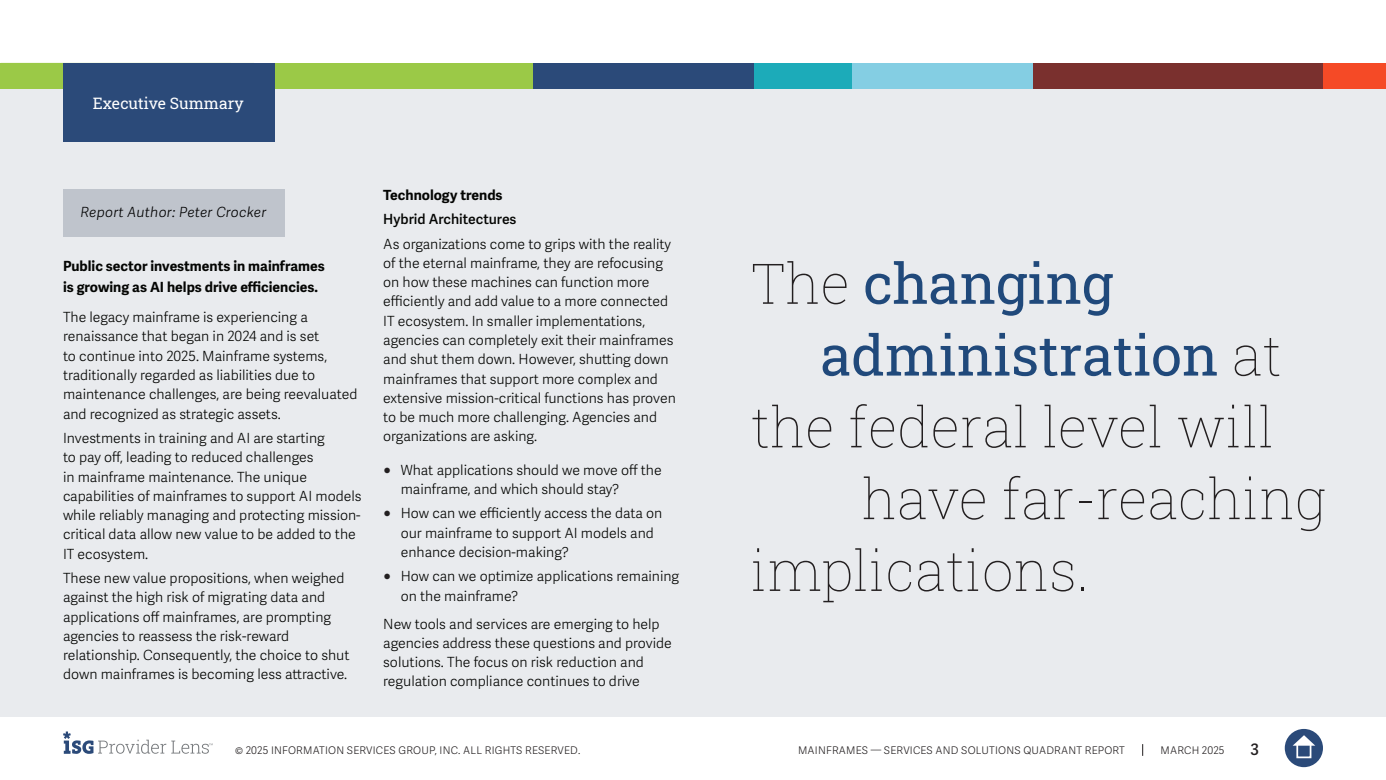
<style>
.page{position:relative;width:1386px;height:780px;background:#fff}
.page>*{position:absolute;margin:0;border:0;box-sizing:border-box;transform-origin:0 0}
.t1{font:100 56px "Roboto Slab";color:#231f20}
.t2{font:56px "Roboto Slab";color:#20497b}
.t3{font:15.75px "Roboto Slab ISG P Regular";color:#fff}
.t4{font:600 15.75px "Adelle Sans";color:#231f20}
.t5{font:300 14px/19.2px "Adelle Sans";color:#040503}
.t6{font:700 14px/21px "Adelle Sans";color:#040503}
.t7{font:italic 300 14px "Adelle Sans";letter-spacing:.02em;color:#000}
.t8{font:600 14px "Adelle Sans";color:#040503}
.t9{font:300 10.5px "Adelle Sans";letter-spacing:.02em;color:#231f20}
.s1{font-family:"Minion Pro";font-weight:400;font-size:21px;color:#231f20}
.s2{font-weight:100;color:#231f20}
</style>
<div class="page">
<svg style="left:1142px;top:744px;width:1px;height:12px"></svg>
<div style="left:1285px;top:729px;width:38px;height:38px;background:#2b4a79;border-radius:50%"></div>
<svg style="left:1293px;top:735px;width:22px;height:10px"></svg>
<div style="left:1296px;top:743px;width:15px;height:15px;border:2px solid #fff"></div>
<svg style="left:63px;top:731px;width:150px;height:23px"></svg>
<div style="left:0;top:63px;width:1386px;height:654px;background:#e9ebee"></div>
<div style="left:0;top:63px;width:533px;height:25px;background:#9bc947"></div>
<div style="left:533px;top:63px;width:223px;height:25px;background:#2b4a79"></div>
<div style="left:850px;top:63px;width:184px;height:25px;background:#84cee3"></div>
<div style="left:1323px;top:63px;width:63px;height:25px;background:#f54a26"></div>
<div style="left:1033px;top:63px;width:290px;height:25px;background:#7a302e"></div>
<div style="left:754px;top:63px;width:98px;height:25px;background:#1cabb9"></div>
<div style="left:63px;top:63px;width:211px;height:79px;background:#2b4a79"></div>
<div style="left:63px;top:189px;width:221px;height:47px;background:#bfc4cc"></div>
<p class="t3" style="left:93px;top:92px;width:152px">Executive Summary</p>
<p class="t7" style="left:80px;top:204px;width:187px">Report Author: Peter Crocker</p>
<p class="t6" style="left:63px;top:256px;width:263px">Public sector investments in mainframes is growing as AI helps drive efficiencies.</p>
<p class="t5" style="left:63px;top:308px;width:296px">The legacy mainframe is experiencing a renaissance that began in 2024 and is set<br>to continue into 2025. Mainframe systems, traditionally regarded as liabilities due to maintenance challenges, are being reevaluated and recognized as strategic assets.</p>
<p class="t5" style="left:63px;top:429px;width:300px">Investments in training and AI are starting<br>to pay off, leading to reduced challenges<br>in mainframe maintenance. The unique capabilities of mainframes to support AI models while reliably managing and protecting mission&shy;critical data allow new value to be added to the IT ecosystem.</p>
<p class="t5" style="left:63px;top:569px;width:288px">These new value propositions, when weighed against the high risk of migrating data and applications off mainframes, are prompting agencies to reassess the risk-reward relationship. Consequently, the choice to shut down mainframes is becoming less attractive.</p>
<p class="t6" style="left:383px;top:184px;width:121px">Technology trends</p>
<p class="t8" style="left:383px;top:211px;width:135px">Hybrid Architectures</p>
<p class="t5" style="left:383px;top:234px;width:294px">As organizations come to grips with the reality of the eternal mainframe, they are refocusing on how these machines can function more efficiently and add value to a more connected IT ecosystem. In smaller implementations, agencies can completely exit their mainframes and shut them down. However, shutting down mainframes that support more complex and extensive mission-critical functions has proven to be much more challenging. Agencies and organizations are asking.</p>
<p class="t5" style="left:401px;top:460px;width:262px;text-indent:-18px"><span class="s1">•</span> What applications should we move off the mainframe, and which should stay?</p>
<p class="t5" style="left:401px;top:504px;width:263px;text-indent:-18px"><span class="s1">•</span> How can we efficiently access the data on our mainframe to support AI models and enhance decision-making?</p>
<p class="t5" style="left:401px;top:567px;width:280px;text-indent:-18px"><span class="s1">•</span> How can we optimize applications remaining on the mainframe?</p>
<p class="t5" style="left:383px;top:614px;width:290px">New tools and services are emerging to help agencies address these questions and provide solutions. The focus on risk reduction and regulation compliance continues to drive</p>
<p class="t2" style="left:751px;top:245px;width:364px"><span class="s2">The</span> changing</p>
<p class="t2" style="left:820px;top:317px;width:463px">administration <span class="s2">at</span></p>
<p class="t1" style="left:751px;top:388px;width:525px">the federal level will</p>
<p class="t1" style="left:862px;top:460px;width:466px">have far-reaching</p>
<p class="t1" style="left:751px;top:532px;width:340px">implications.</p>
<p class="t9" style="left:235px;top:744px;width:347px">© 2025 INFORMATION SERVICES GROUP, INC. ALL RIGHTS RESERVED.</p>
<p class="t9" style="left:798px;top:744px;width:328px">MAINFRAMES — SERVICES AND SOLUTIONS QUADRANT REPORT</p>
<p class="t9" style="left:1161px;top:744px;width:65px">MARCH 2025</p>
<p class="t4" style="left:1250px;top:740px;width:10px">3</p>
</div>
